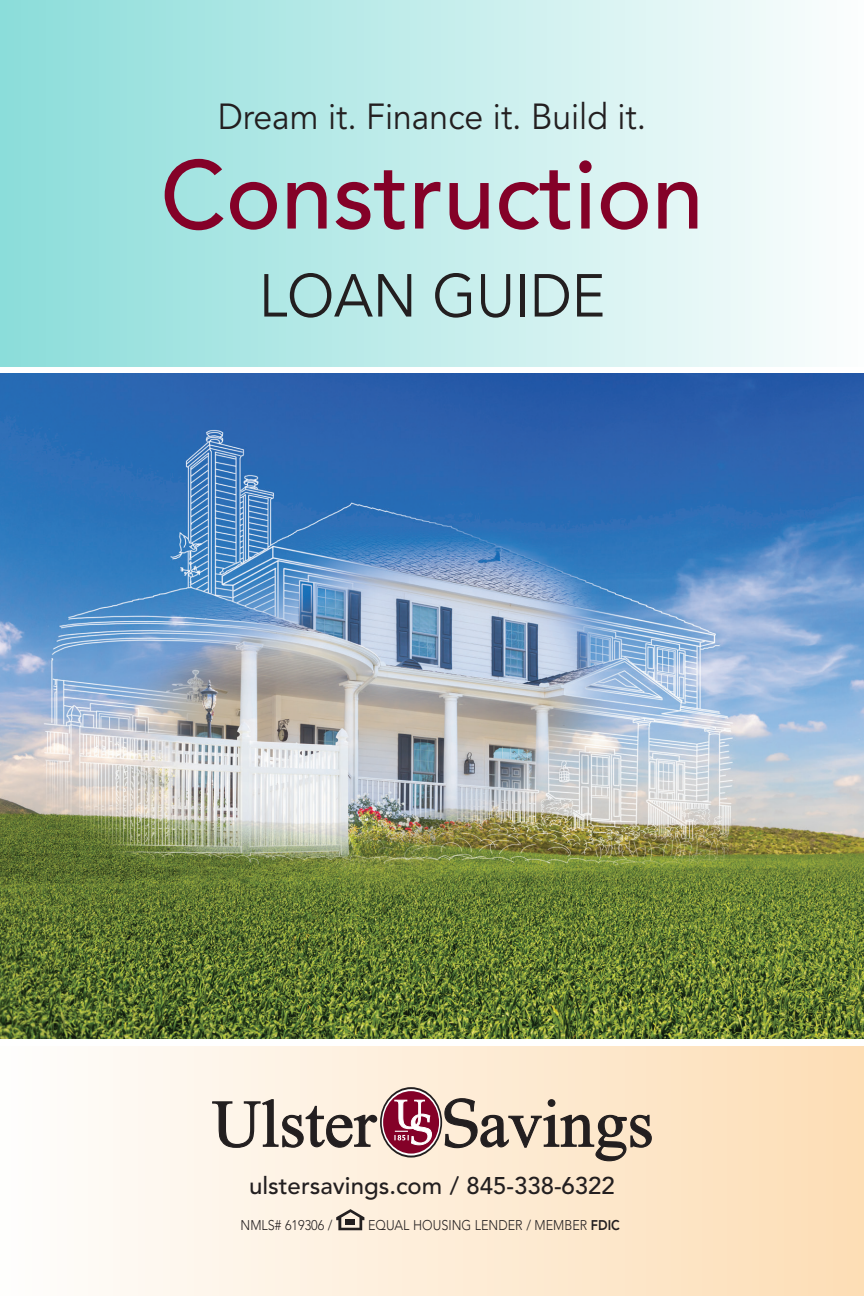
<style>
.page{position:relative;width:864px;height:1296px;background:#fff}
.page>*{position:absolute;margin:0;border:0;box-sizing:border-box;transform-origin:0 0}
.t1{font:500 96px "Avenir LT Std";color:#840128}
.t2{font:60px "Avenir LT Std";color:#231f20;scale:.94 1}
.t3{font:36px "Avenir LT Std";color:#231f20;scale:.94 1}
.t4{font:500 24px "Avenir LT Std";color:#231f20}
.t5{font:300 14px "Avenir LT Std";color:#231f20;scale:.9 1}
.s1{font-weight:800}
</style>
<div class="page">
<div style="left:0;top:1046px;width:864px;height:250px;background:linear-gradient(to right,#fefefd,#fddeb5)"></div>
<div style="left:0;top:0;width:864px;height:367px;background:linear-gradient(to right,#8bddda,#fcfefe)"></div>
<svg style="left:380px;top:1087px;width:62px;height:71px"></svg>
<div style="left:383px;top:1091px;width:56px;height:63px;background:#840128;border-radius:50%"></div>
<svg style="left:212px;top:1098px;width:440px;height:64px;background:#c6b1a6"></svg>
<svg style="left:336px;top:1209px;width:28px;height:21px"></svg>
<img style="left:0;top:373px;width:864px;height:665px">
<p class="t3" style="left:218px;top:96px;width:457px">Dream it. Finance it. Build it.</p>
<p class="t1" style="left:160px;top:140px;width:545px">Construction</p>
<p class="t2" style="left:259px;top:261px;width:370px">LOAN GUIDE</p>
<p class="t4" style="left:249px;top:1172px;width:367px">ulstersavings.com / 845-338-6322</p>
<p class="t5" style="left:241px;top:1217px;width:104px">NMLS# 619306 /</p>
<p class="t5" style="left:368px;top:1217px;width:281px">EQUAL HOUSING LENDER / MEMBER <span class="s1">FDIC</span></p>
</div>
